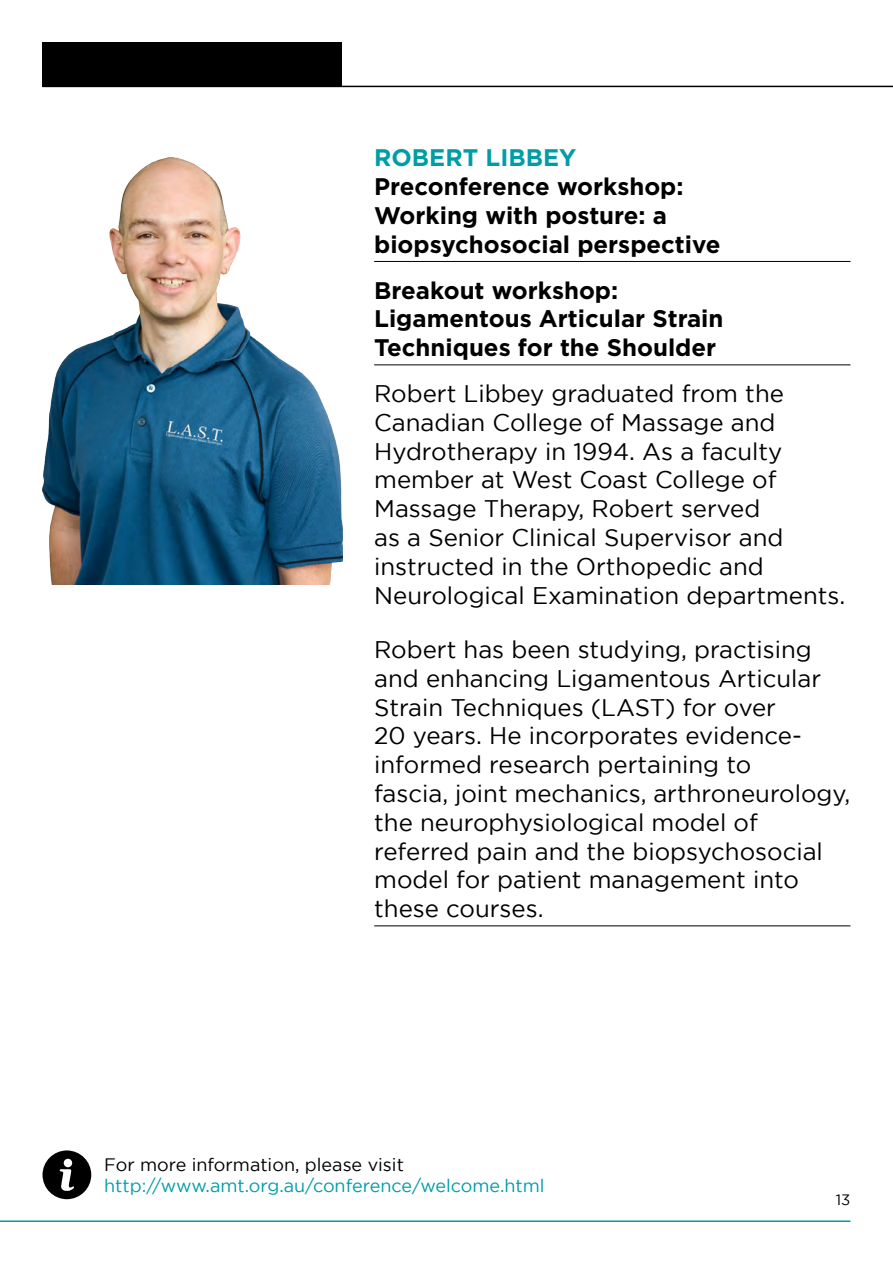
<style>
.page{position:relative;width:893px;height:1263px;background:#fff}
.page>*{position:absolute;margin:0;border:0;box-sizing:border-box;transform-origin:0 0}
.Speakers_bio_last_pa{font:24px/28.8px "Gotham";color:#000}
.Speakers_bio{font:24px/28.8px "Gotham";color:#000}
.Speakers_heading_nex{font:700 24px/28.8px "Gotham";color:#000}
.Speakers_heading{font:700 24px "Gotham";color:#009da7}
.t1{font:18px "Gotham";color:#009da7}
.t2{font:18px "Gotham";color:#000}
.t3{font:15px "Gotham";color:#000}
</style>
<div class="page">
<hr style="left:374px;top:261px;width:476px;height:1px;background:#000">
<hr style="left:374px;top:365px;width:476px;height:1px;background:#000">
<hr style="left:374px;top:926px;width:476px;height:1px;background:#000">
<img style="left:43px;top:157px;width:299px;height:428px">
<hr style="left:0;top:1220px;width:850px;height:2px;background:#009da7">
<svg style="left:43px;top:1150px;width:48px;height:49px"></svg>
<div style="left:43px;top:43px;width:299px;height:44px;background:#000"></div>
<hr style="left:43px;top:86px;width:850px;height:1px;background:#000">
<h4 class="Speakers_heading" style="left:374px;top:144px;width:204px">ROBERT LIBBEY</h4>
<h4 class="Speakers_heading_nex" style="left:374px;top:172px;width:348px">Preconference workshop:<br>Working with posture: a biopsychosocial perspective</h4>
<h4 class="Speakers_heading_nex" style="left:374px;top:275px;width:351px">Breakout workshop:<br>Ligamentous Articular Strain<br>Techniques for the Shoulder</h4>
<p class="Speakers_bio" style="left:374px;top:379px;width:473px">Robert Libbey graduated from the Canadian College of Massage and Hydrotherapy in 1994. As a faculty member at West Coast College of Massage Therapy, Robert served<br>as a Senior Clinical Supervisor and instructed in the Orthopedic and Neurological Examination departments.</p>
<p class="Speakers_bio_last_pa" style="left:374px;top:635px;width:478px">Robert has been studying, practising and enhancing Ligamentous Articular Strain Techniques (LAST) for over<br>20 years. He incorporates evidence&shy;informed research pertaining to<br>fascia, joint mechanics, arthroneurology, the neurophysiological model of referred pain and the biopsychosocial model for patient management into these courses.</p>
<p class="t2" style="left:104px;top:1154px;width:301px">For more information, please visit</p>
<p class="t1" style="left:104px;top:1176px;width:442px">http://www.amt.org.au/conference/welcome.html</p>
<p class="t3" style="left:836px;top:1191px;width:16px">13</p>
</div>
